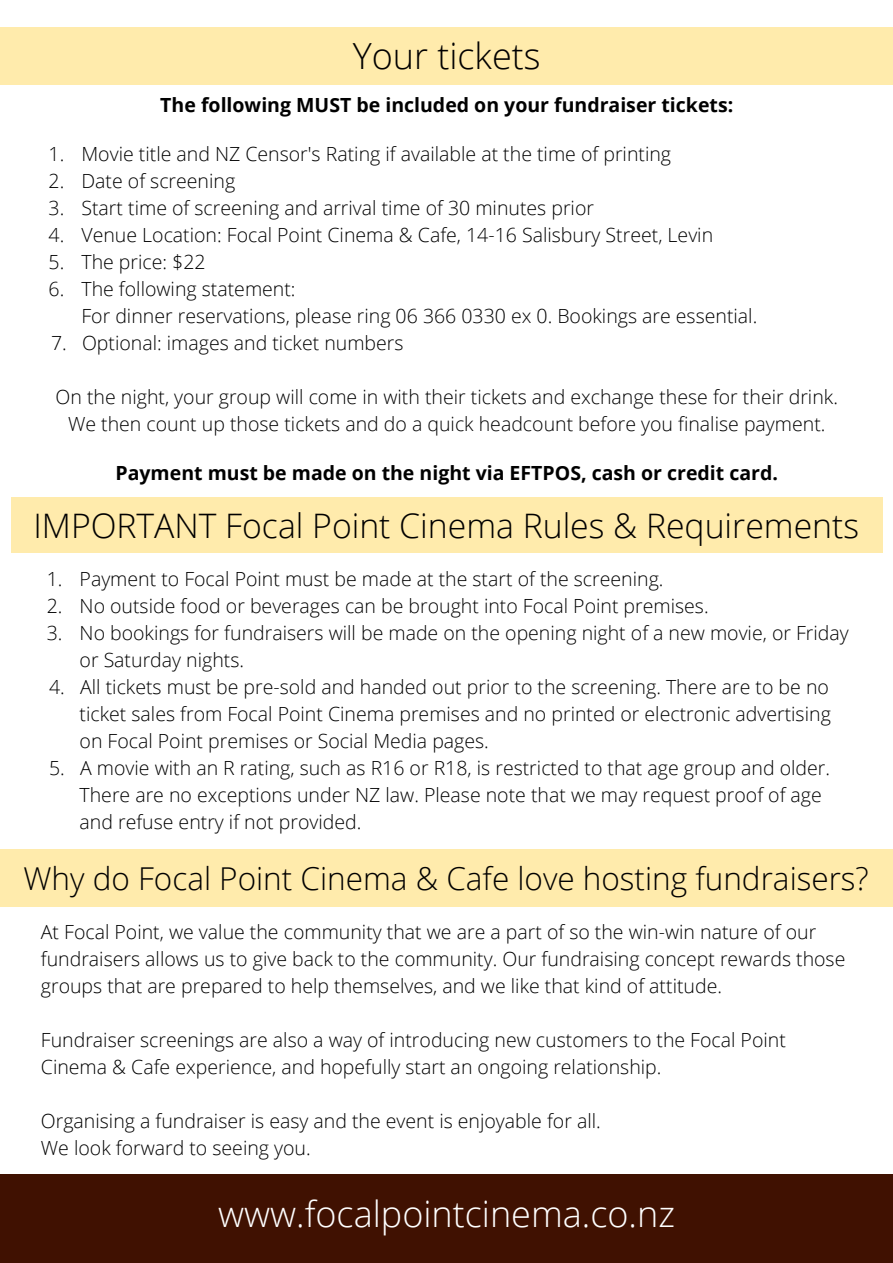
<style>
.page{position:relative;width:893px;height:1263px;background:#fff}
.page>*{position:absolute;margin:0;border:0;box-sizing:border-box;transform-origin:0 0}
.t1{font:300 36px "Open Sans";color:#fff}
.t2{font:300 36px "Open Sans";color:#000}
.t3{font:300 33.75px "Open Sans";color:#000}
.t4{font:300 31.5px "Open Sans";color:#000}
.t5{font:300 19.5px/27px "Open Sans";color:#000}
.t6{font:700 19.5px "Open Sans";color:#000}
</style>
<div class="page">
<div style="left:0;top:27px;width:893px;height:57px;background:#ffebac"></div>
<div style="left:11px;top:497px;width:871px;height:55px;background:#ffebac"></div>
<div style="left:0;top:849px;width:893px;height:57px;background:#ffebac"></div>
<div style="left:0;top:1174px;width:893px;height:89px;background:#401101"></div>
<h1 class="t2" style="left:353px;top:31px;width:189px">Your tickets</h1>
<p class="t5" style="left:49px;top:140px;width:17px;text-align:justify">1.<br>2.<br>3.<br>4.<br>5.<br>6.</p>
<p class="t6" style="left:160px;top:91px;width:574px">The following MUST be included on your fundraiser tickets:</p>
<p class="t5" style="left:81px;top:140px;width:633px">Movie title and NZ Censor's Rating if available at the time of printing Date of screening<br>Start time of screening and arrival time of 30 minutes prior<br>Venue Location: Focal Point Cinema &amp; Cafe, 14-16 Salisbury Street, Levin The price: $22<br>The following statement:</p>
<p class="t5" style="left:81px;top:302px;width:677px">For dinner reservations, please ring 06 366 0330 ex 0. Bookings are essential.</p>
<p class="t5" style="left:51px;top:329px;width:354px">7. Optional: images and ticket numbers</p>
<p class="t5" style="left:56px;top:383px;width:784px;text-align:center">On the night, your group will come in with their tickets and exchange these for their drink.<br>We then count up those tickets and do a quick headcount before you finalise payment.</p>
<p class="t6" style="left:115px;top:459px;width:664px">Payment must be made on the night via EFTPOS, cash or credit card.</p>
<h2 class="t3" style="left:33px;top:502px;width:827px">IMPORTANT Focal Point Cinema Rules &amp; Requirements</h2>
<p class="t5" style="left:47px;top:564px;width:17px;text-align:justify">1.<br>2.<br>3.</p>
<p class="t5" style="left:80px;top:564px;width:770px">Payment to Focal Point must be made at the start of the screening.<br>No outside food or beverages can be brought into Focal Point premises.<br>No bookings for fundraisers will be made on the opening night of a new movie, or Friday</p>
<p class="t5" style="left:80px;top:645px;width:166px">or Saturday nights.</p>
<p class="t5" style="left:80px;top:672px;width:753px;text-align:justify;text-indent:-30px">4. All tickets must be pre-sold and handed out prior to the screening. There are to be no ticket sales from Focal Point Cinema premises and no printed or electronic advertising on Focal Point premises or Social Media pages.</p>
<p class="t5" style="left:80px;top:754px;width:752px;text-indent:-30px">5. A movie with an R rating, such as R16 or R18, is restricted to that age group and older.<br>There are no exceptions under NZ law. Please note that we may request proof of age and refuse entry if not provided.</p>
<h3 class="t4" style="left:23px;top:856px;width:847px">Why do Focal Point Cinema &amp; Cafe love hosting fundraisers?</h3>
<p class="t5" style="left:41px;top:917px;width:806px">At Focal Point, we value the community that we are a part of so the win-win nature of our fundraisers allows us to give back to the community. Our fundraising concept rewards those groups that are prepared to help themselves, and we like that kind of attitude.</p>
<p class="t5" style="left:41px;top:1026px;width:746px">Fundraiser screenings are also a way of introducing new customers to the Focal Point<br>Cinema &amp; Cafe experience, and hopefully start an ongoing relationship.</p>
<p class="t5" style="left:41px;top:1107px;width:561px">Organising a fundraiser is easy and the event is enjoyable for all.<br>We look forward to seeing you.</p>
<h1 class="t1" style="left:218px;top:1189px;width:458px">www.focalpointcinema.co.nz</h1>
</div>
